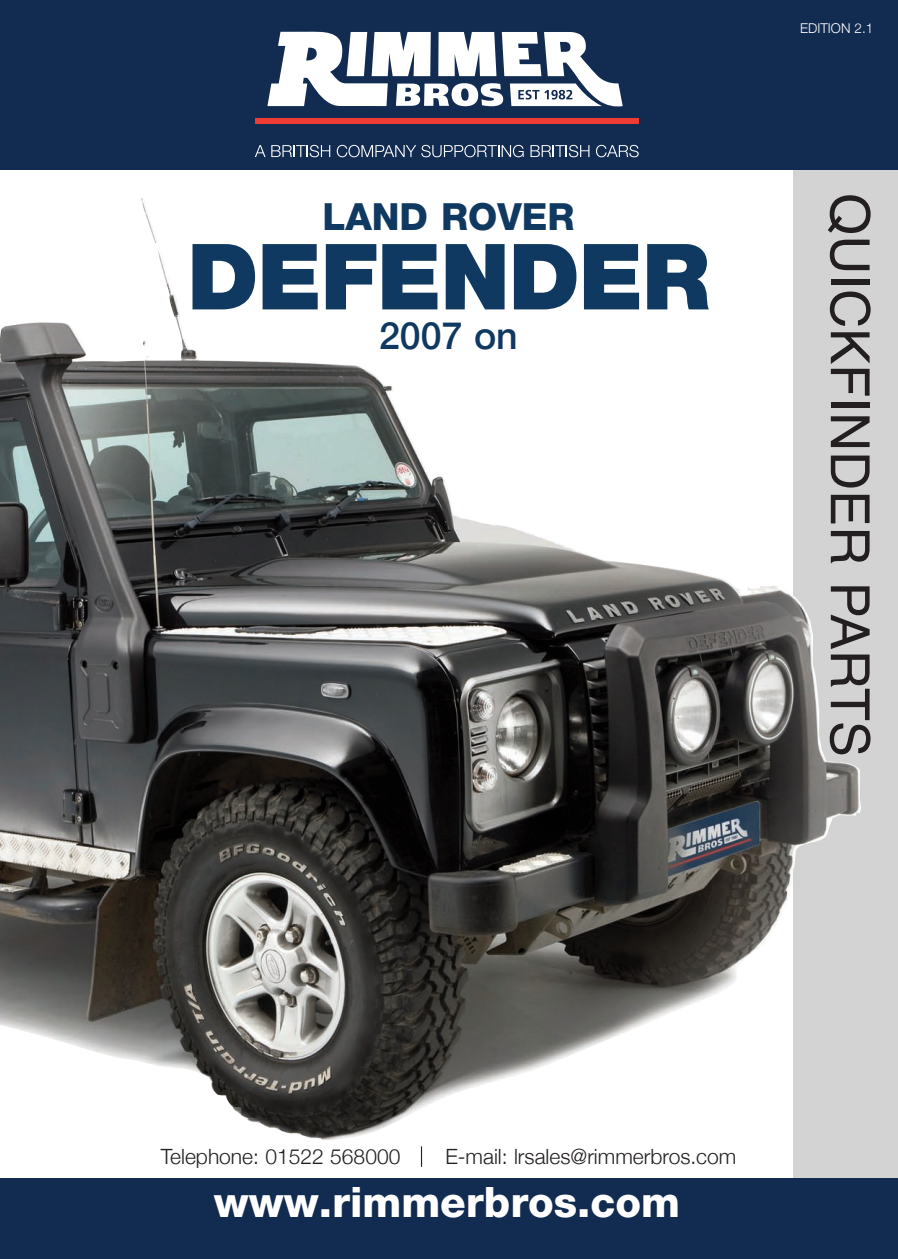
<style>
.page{position:relative;width:898px;height:1259px;background:#fff}
.page>*{position:absolute;margin:0;border:0;box-sizing:border-box;transform-origin:0 0}
.t1{font:900 91.5px "Helvetica Neue";letter-spacing:-.015em;color:#0f3960}
.t2{font:54px "Helvetica";color:#231f20}
.t3{font:800 42px "Helvetica Neue";color:#fff}
.t4{font:800 37.5px "Helvetica Neue";color:#0f3960}
.t5{font:500 37.5px "Helvetica Neue";color:#0f3960}
.t6{font:300 21px "Helvetica Neue";color:#231f20}
.t7{font:300 13.5px "Helvetica Neue";color:#fff}
</style>
<div class="page">
<div style="left:0;top:0;width:897px;height:170px;background:#122b51"></div>
<div style="left:793px;top:170px;width:104px;height:1008px;background:#d3d3d3"></div>
<div style="left:0;top:1178px;width:897px;height:81px;background:#122b51"></div>
<svg style="left:421px;top:1146px;width:1px;height:21px"></svg>
<img style="left:0;top:198px;width:861px;height:942px">
<div style="left:255px;top:118px;width:384px;height:6px;background:#ee3b33"></div>
<svg style="left:267px;top:32px;width:355px;height:75px"></svg>
<svg style="left:255px;top:145px;width:10px;height:12px"></svg>
<svg style="left:271px;top:145px;width:59px;height:12px"></svg>
<svg style="left:337px;top:145px;width:186px;height:12px"></svg>
<svg style="left:530px;top:145px;width:59px;height:12px"></svg>
<svg style="left:596px;top:145px;width:42px;height:12px"></svg>
<h3 class="t4" style="left:322px;top:194px;width:253px">LAND ROVER</h3>
<h1 class="t1" style="left:187px;top:222px;width:524px">DEFENDER</h1>
<h3 class="t5" style="left:379px;top:313px;width:140px">2007 on</h3>
<p class="t7" style="left:800px;top:20px;width:75px">EdiTion 2.1</p>
<h2 class="t2" style="left:880px;top:193px;width:565px;rotate:90deg">QUICKFINDER PARTS</h2>
<p class="t6" style="left:161px;top:1143px;width:241px">Telephone: 01522 568000</p>
<p class="t6" style="left:445px;top:1143px;width:292px">E-mail: lrsales@rimmerbros.com</p>
<h3 class="t3" style="left:214px;top:1177px;width:467px">www.rimmerbros.com</h3>
</div>
